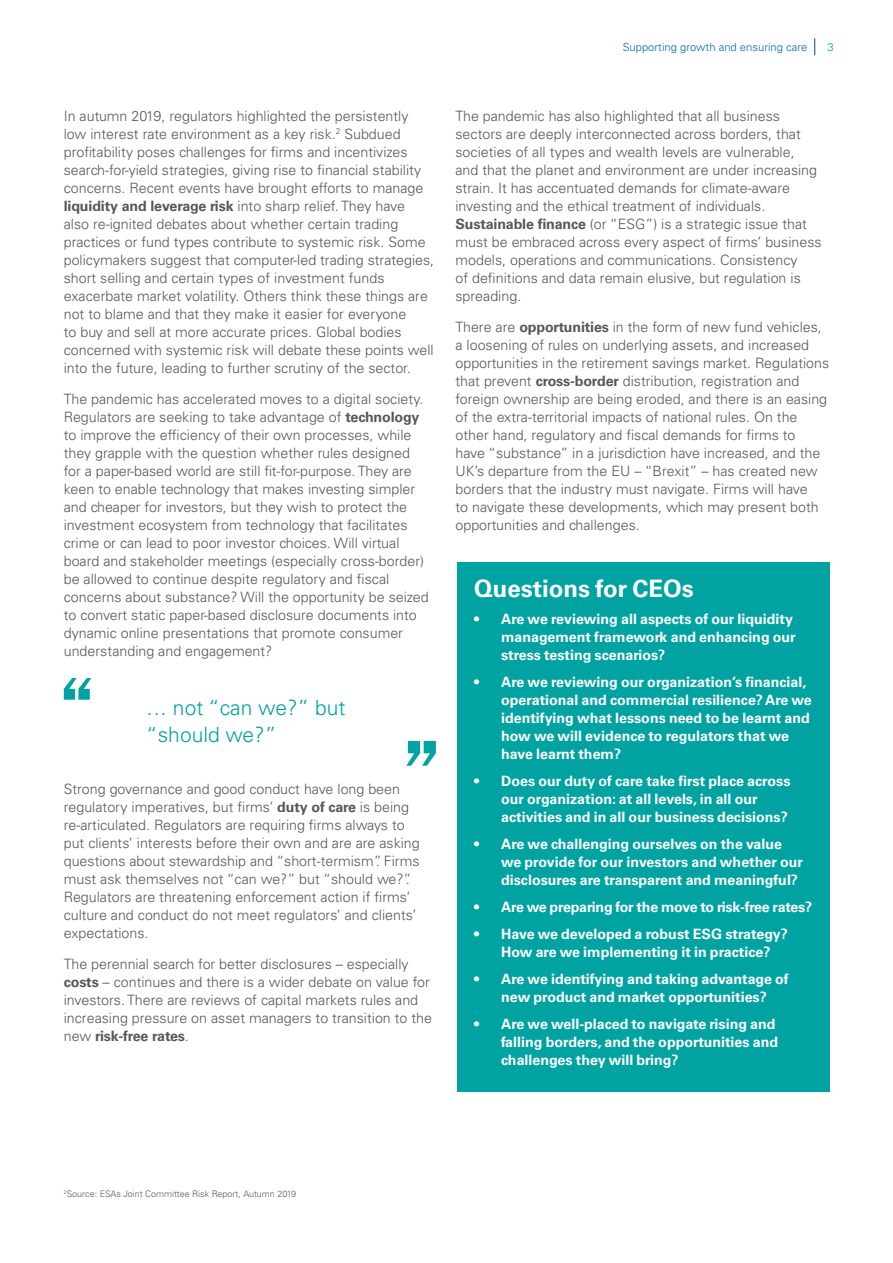
<style>
.page{position:relative;width:893px;height:1263px;background:#fff}
.page>*{position:absolute;margin:0;border:0;box-sizing:border-box;transform-origin:0 0}
.t1{font:700 24px "Univers LT Std";color:#fff}
.t2{font:300 21px/27px "Univers LT Std";color:#00a3a1}
.t3{font:300 14.25px/18px "Univers LT Std";color:#575756}
.t4{font:700 14.25px/18px "Univers LT Std";color:#fff}
.t5{font:300 11.25px "Univers LT Std";color:#006ab4}
.t6{font:300 11.25px "Univers LT Std";color:#0096d8}
.t7{font:300 9px "Univers LT Std";color:#575756}
.s1{font-weight:700}
</style>
<div class="page">
<svg style="left:814px;top:38px;width:1px;height:17px"></svg>
<svg style="left:64px;top:678px;width:27px;height:22px"></svg>
<svg style="left:406px;top:741px;width:30px;height:25px"></svg>
<div style="left:457px;top:562px;width:372px;height:530px;background:#00a3a1"></div>
<p class="t5" style="left:623px;top:40px;width:186px">Supporting growth and ensuring care</p>
<p class="t6" style="left:827px;top:40px;width:8px">3</p>
<p class="t3" style="left:64px;top:107px;width:372px">In autumn 2019, regulators highlighted the persistently low interest rate environment as a key risk.<sup>2</sup> Subdued profitability poses challenges for firms and incentivizes search-for-yield strategies, giving rise to financial stability concerns. Recent events have brought efforts to manage <span class="s1">liquidity and leverage risk</span> into sharp relief. They have<br>also re-ignited debates about whether certain trading practices or fund types contribute to systemic risk. Some policymakers suggest that computer-led trading strategies, short selling and certain types of investment funds exacerbate market volatility. Others think these things are not to blame and that they make it easier for everyone<br>to buy and sell at more accurate prices. Global bodies concerned with systemic risk will debate these points well into the future, leading to further scrutiny of the sector.</p>
<p class="t3" style="left:64px;top:390px;width:367px">The pandemic has accelerated moves to a digital society.<br>Regulators are seeking to take advantage of <span class="s1">technology </span>to improve the efficiency of their own processes, while they grapple with the question whether rules designed for a paper-based world are still fit-for-purpose. They are keen to enable technology that makes investing simpler and cheaper for investors, but they wish to protect the investment ecosystem from technology that facilitates crime or can lead to poor investor choices. Will virtual board and stakeholder meetings (especially cross-border) be allowed to continue despite regulatory and fiscal concerns about substance? Will the opportunity be seized to convert static paper-based disclosure documents into dynamic online presentations that promote consumer understanding and engagement?</p>
<h2 class="t2" style="left:146px;top:694px;width:201px">… not “can we?” but “should we?”</h2>
<p class="t3" style="left:64px;top:780px;width:357px">Strong governance and good conduct have long been regulatory imperatives, but firms’ <span class="s1">duty of care</span> is being re-articulated. Regulators are requiring firms always to put clients’ interests before their own and are are asking questions about stewardship and “short-termism”. Firms must ask themselves not “can we?” but “should we?”.<br>Regulators are threatening enforcement action if firms’ culture and conduct do not meet regulators’ and clients’ expectations.</p>
<p class="t3" style="left:64px;top:955px;width:370px">The perennial search for better disclosures – especially <span class="s1">costs</span> – continues and there is a wider debate on value for investors. There are reviews of capital markets rules and increasing pressure on asset managers to transition to the new <span class="s1">risk-free rates</span>.</p>
<p class="t3" style="left:455px;top:107px;width:368px">The pandemic has also highlighted that all business sectors are deeply interconnected across borders, that societies of all types and wealth levels are vulnerable,<br>and that the planet and environment are under increasing strain. It has accentuated demands for climate-aware investing and the ethical treatment of individuals.<br><span class="s1">Sustainable finance</span> (or “ESG”) is a strategic issue that must be embraced across every aspect of firms’ business models, operations and communications. Consistency<br>of definitions and data remain elusive, but regulation is spreading.</p>
<p class="t3" style="left:455px;top:317px;width:375px">There are <span class="s1">opportunities</span> in the form of new fund vehicles, a loosening of rules on underlying assets, and increased opportunities in the retirement savings market. Regulations that prevent <span class="s1">cross-border</span> distribution, registration and foreign ownership are being eroded, and there is an easing of the extra-territorial impacts of national rules. On the other hand, regulatory and fiscal demands for firms to<br>have “substance” in a jurisdiction have increased, and the UK’s departure from the EU – “Brexit” – has created new borders that the industry must navigate. Firms will have<br>to navigate these developments, which may present both opportunities and challenges.</p>
<h1 class="t1" style="left:474px;top:574px;width:221px">Questions for CEOs</h1>
<p class="t4" style="left:501px;top:610px;width:296px;text-indent:-27px">• Are we reviewing all aspects of our liquidity management framework and enhancing our stress testing scenarios?</p>
<p class="t4" style="left:501px;top:673px;width:312px;text-indent:-27px">• Are we reviewing our organization’s financial, operational and commercial resilience? Are we identifying what lessons need to be learnt and how we will evidence to regulators that we have learnt them?</p>
<p class="t4" style="left:501px;top:772px;width:291px;text-indent:-27px">• Does our duty of care take first place across our organization: at all levels, in all our activities and in all our business decisions?</p>
<p class="t4" style="left:501px;top:835px;width:303px;text-indent:-27px">• Are we challenging ourselves on the value we provide for our investors and whether our disclosures are transparent and meaningful?</p>
<p class="t4" style="left:474px;top:898px;width:340px">• Are we preparing for the move to risk-free rates?</p>
<p class="t4" style="left:501px;top:925px;width:288px;text-indent:-27px">• Have we developed a robust ESG strategy?<br>How are we implementing it in practice?</p>
<p class="t4" style="left:474px;top:970px;width:316px;text-align:center">• Are we identifying and taking advantage of new product and market opportunities?</p>
<p class="t4" style="left:501px;top:1015px;width:278px;text-indent:-27px">• Are we well-placed to navigate rising and falling borders, and the opportunities and challenges they will bring?</p>
<p class="t7" style="left:64px;top:1188px;width:234px"><sup>2</sup>Source: ESAs Joint Committee Risk Report, Autumn 2019</p>
</div>
